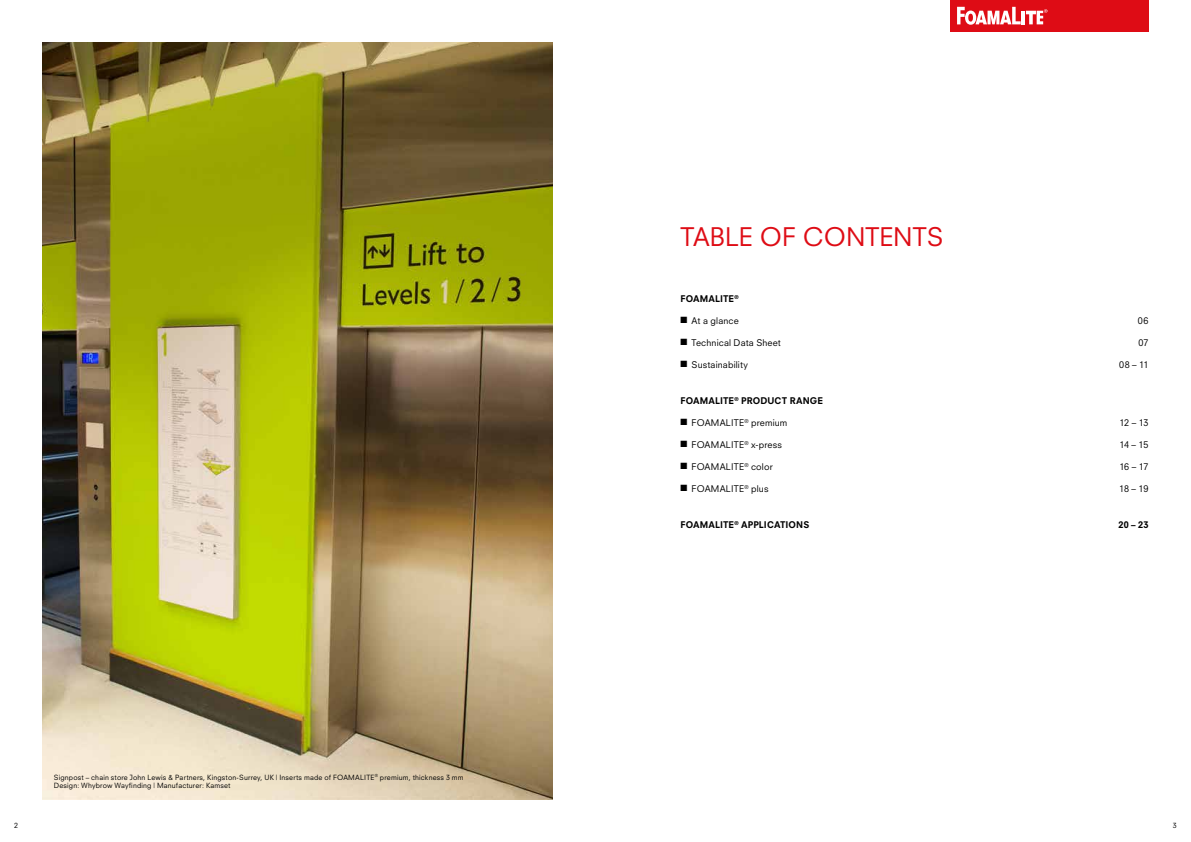
<style>
.page{position:relative;width:1191px;height:842px;background:#fff}
.page>*{position:absolute;margin:0;border:0;box-sizing:border-box;transform-origin:0 0}
.t1{font:25px "Neuzeit SLT Std";color:#de0c15}
.t2{font:9px "Neuzeit SLT Std";letter-spacing:.015em;color:#000}
.t3{font:800 9px "Neuzeit SLT Std";letter-spacing:.015em;color:#000}
.t4{font:7px/8.4px "Neuzeit SLT Std";letter-spacing:.025em;color:#000}
</style>
<div class="page">
<div style="left:950px;top:0;width:198px;height:31px;background:#de0c15"></div>
<hr style="left:1021px;top:11px;width:4px;height:13px;background:#fff">
<svg style="left:1026px;top:9px;width:21px;height:15px"></svg>
<svg style="left:957px;top:7px;width:63px;height:18px"></svg>
<img style="left:43px;top:43px;width:510px;height:756px">
<h1 class="t1" style="left:680px;top:221px;width:264px">TABLE OF CONTENTS</h1>
<p class="t4" style="left:54px;top:773px;width:411px">Signpost – chain store John Lewis &amp; Partners, Kingston-Surrey, UK | Inserts made of FOAMALITE<sup>®</sup> premium, thickness 3 mm<br>Design: Whybrow Wayfinding | Manufacturer: Kamset</p>
<p class="t3" style="left:680px;top:293px;width:60px">FOAMALITE<sup>®</sup></p>
<p class="t2" style="left:680px;top:315px;width:60px">■ At a glance</p>
<p class="t2" style="left:1138px;top:315px;width:12px">06</p>
<p class="t2" style="left:680px;top:337px;width:102px">■ Technical Data Sheet</p>
<p class="t2" style="left:1138px;top:337px;width:12px">07</p>
<p class="t2" style="left:680px;top:359px;width:69px">■ Sustainability</p>
<p class="t2" style="left:1119px;top:359px;width:31px">08 – 11</p>
<p class="t3" style="left:680px;top:395px;width:144px">FOAMALITE<sup>®</sup> PRODUCT RANGE</p>
<p class="t2" style="left:680px;top:417px;width:108px">■ FOAMALITE<sup>®</sup> premium</p>
<p class="t2" style="left:1119px;top:417px;width:30px">12 – 13</p>
<p class="t2" style="left:680px;top:439px;width:103px">■ FOAMALITE<sup>®</sup> x-press</p>
<p class="t2" style="left:1119px;top:439px;width:31px">14 – 15</p>
<p class="t2" style="left:680px;top:461px;width:94px">■ FOAMALITE<sup>®</sup> color</p>
<p class="t2" style="left:1119px;top:461px;width:31px">16 – 17</p>
<p class="t2" style="left:680px;top:483px;width:89px">■ FOAMALITE<sup>®</sup> plus</p>
<p class="t2" style="left:1119px;top:483px;width:31px">18 – 19</p>
<p class="t3" style="left:680px;top:519px;width:130px">FOAMALITE<sup>®</sup> APPLICATIONS</p>
<p class="t3" style="left:1118px;top:519px;width:32px">20 – 23</p>
<p class="t4" style="left:14px;top:821px;width:5px">2</p>
<p class="t4" style="left:1172px;top:821px;width:5px">3</p>
</div>
